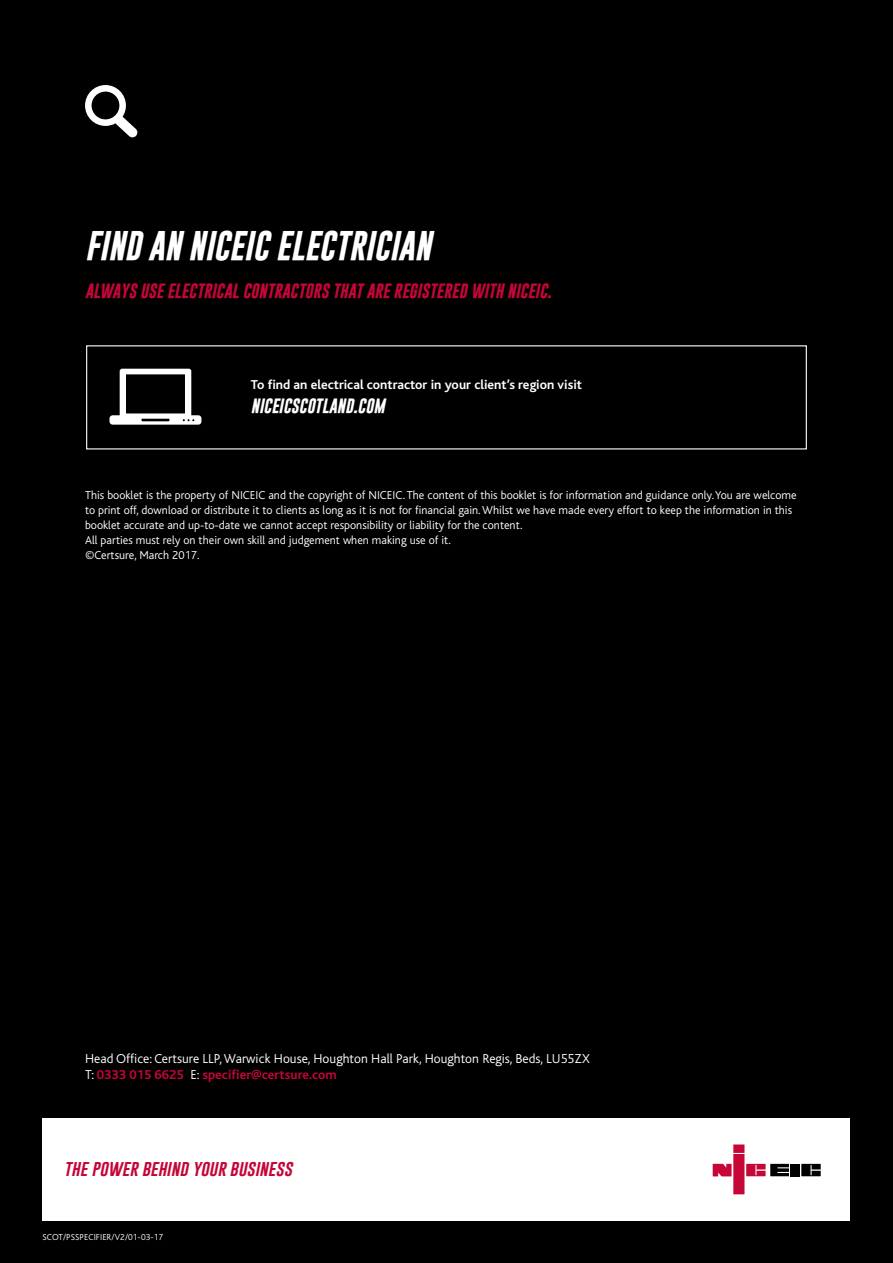
<style>
.page{position:relative;width:893px;height:1263px;background:#000}
.page>*{position:absolute;margin:0;border:0;box-sizing:border-box;transform-origin:0 0}
.t1{font:italic 700 30px "Gobold";color:#fff}
.t2{font:italic 16.5px "Gobold";color:#c50637}
.t3{font:italic 700 15px "Gobold";color:#c50637}
.t4{font:italic 700 15px "Gobold";color:#fff}
.t5{font:300 13.5px/16.2px "Bliss";color:#fff}
.t6{font:700 13.5px "Bliss";color:#fff}
.t7{font:300 12px/15px "Bliss";color:#fff}
.t8{font:300 9px "Bliss";letter-spacing:.01em;color:#fff}
.s1{font-weight:700;color:#c50637}
</style>
<div class="page">
<svg style="left:85px;top:85px;width:52px;height:52px"></svg>
<svg style="left:109px;top:369px;width:92px;height:56px"></svg>
<div style="left:43px;top:1118px;width:807px;height:102px;background:#fff"></div>
<svg style="left:801px;top:1164px;width:20px;height:12px"></svg>
<div style="left:790px;top:1164px;width:10px;height:12px;background:#000"></div>
<svg style="left:713px;top:1144px;width:76px;height:50px"></svg>
<h1 class="t1" style="left:85px;top:226px;width:347px">FIND AN NICEIC ELECTRICIAN</h1>
<p class="t3" style="left:85px;top:281px;width:468px">ALWAYS USE ELECTRICAL CONTRACTORS THAT ARE REGISTERED WITH NICEIC.</p>
<p class="t6" style="left:251px;top:377px;width:333px">To find an electrical contractor in your client’s region visit</p>
<p class="t4" style="left:251px;top:396px;width:135px">NICEICSCOTLAND.COM</p>
<p class="t7" style="left:85px;top:488px;width:713px">This booklet is the property of NICEIC and the copyright of NICEIC. The content of this booklet is for information and guidance only. You are welcome to print off, download or distribute it to clients as long as it is not for financial gain. Whilst we have made every effort to keep the information in this booklet accurate and up-to-date we cannot accept responsibility or liability for the content.<br>All parties must rely on their own skill and judgement when making use of it.<br>©Certsure, March 2017.</p>
<p class="t5" style="left:85px;top:1050px;width:506px">Head Office: Certsure LLP, Warwick House, Houghton Hall Park, Houghton Regis, Beds, LU55ZX<br>T: <span class="s1">0333 015 6625</span> E: <span class="s1">specifier@certsure.com</span></p>
<h2 class="t2" style="left:64px;top:1158px;width:230px">THE POWER BEHIND YOUR BUSINESS</h2>
<p class="t8" style="left:43px;top:1232px;width:122px">SCOT/PSSPECIFIER/V2/01-03-17</p>
</div>
